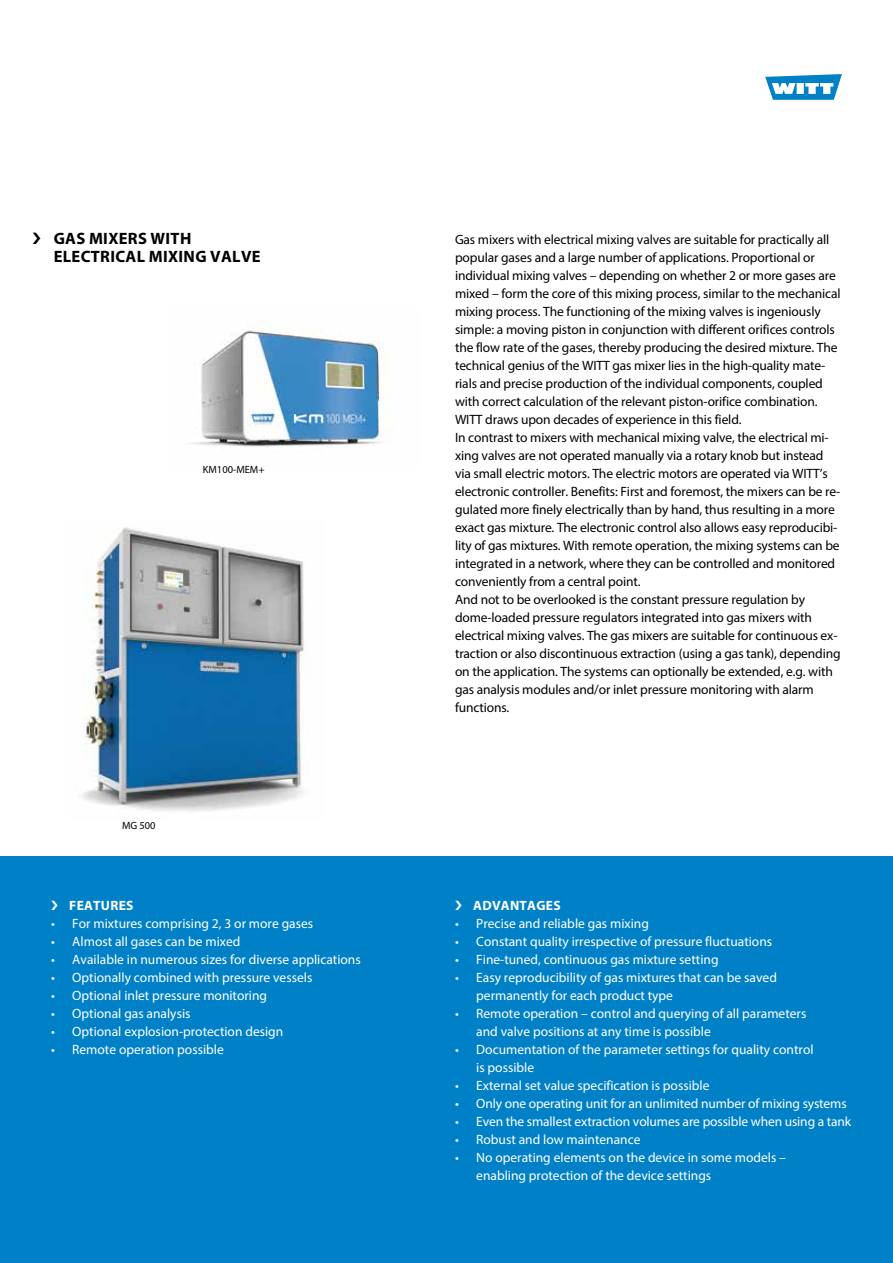
<style>
.page{position:relative;width:893px;height:1263px;background:#fff}
.page>*{position:absolute;margin:0;border:0;box-sizing:border-box;transform-origin:0 0}
.t1{font:700 16.5px/18px "Myriad Pro";letter-spacing:.02em;color:#000}
.t2{font:13.5px/18px "Myriad Pro";letter-spacing:-.01em;color:#000}
.t3{font:13.5px/18px "Myriad Pro";color:#fff}
.t4{font:700 13.5px "Myriad Pro";letter-spacing:.02em;color:#fff}
.t5{font:10.5px "Myriad Pro";color:#000}
</style>
<div class="page">
<img style="left:81px;top:527px;width:227px;height:284px">
<div style="left:0;top:857px;width:893px;height:406px;background:#0081c7"></div>
<svg style="left:765px;top:74px;width:77px;height:26px"></svg>
<img style="left:189px;top:328px;width:201px;height:119px">
<p class="t1" style="left:54px;top:229px;width:208px">GAS MIXERS WITH<br>ELECTRICAL MIXING VALVE</p>
<p class="t5" style="left:203px;top:463px;width:63px">KM100-MEM+</p>
<p class="t5" style="left:122px;top:819px;width:35px">MG 500</p>
<p class="t4" style="left:69px;top:896px;width:66px">FEATURES</p>
<p class="t3" style="left:51px;top:914px;width:264px">• For mixtures comprising 2, 3 or more gases</p>
<p class="t3" style="left:51px;top:932px;width:191px">• Almost all gases can be mixed</p>
<p class="t3" style="left:51px;top:950px;width:311px">• Available in numerous sizes for diverse applications</p>
<p class="t3" style="left:51px;top:968px;width:263px">• Optionally combined with pressure vessels</p>
<p class="t3" style="left:51px;top:986px;width:218px">• Optional inlet pressure monitoring</p>
<p class="t3" style="left:51px;top:1004px;width:141px">• Optional gas analysis</p>
<p class="t3" style="left:51px;top:1022px;width:234px">• Optional explosion-protection design</p>
<p class="t3" style="left:51px;top:1040px;width:174px">• Remote operation possible</p>
<p class="t2" style="left:455px;top:230px;width:387px">Gas mixers with electrical mixing valves are suitable for practically all popular gases and a large number of applications. Proportional or individual mixing valves – depending on whether 2 or more gases are mixed – form the core of this mixing process, similar to the mechanical mixing process. The functioning of the mixing valves is ingeniously simple: a moving piston in conjunction with different orifices controls the flow rate of the gases, thereby producing the desired mixture. The technical genius of the WITT gas mixer lies in the high-quality mate&shy;rials and precise production of the individual components, coupled with correct calculation of the relevant piston-orifice combination.<br>WITT draws upon decades of experience in this field.<br>In contrast to mixers with mechanical mixing valve, the electrical mi&shy;xing valves are not operated manually via a rotary knob but instead via small electric motors. The electric motors are operated via WITT’s electronic controller. Benefits: First and foremost, the mixers can be re&shy;gulated more finely electrically than by hand, thus resulting in a more exact gas mixture. The electronic control also allows easy reproducibi&shy;lity of gas mixtures. With remote operation, the mixing systems can be integrated in a network, where they can be controlled and monitored conveniently from a central point.<br>And not to be overlooked is the constant pressure regulation by dome-loaded pressure regulators integrated into gas mixers with electrical mixing valves. The gas mixers are suitable for continuous ex&shy;traction or also discontinuous extraction (using a gas tank), depending on the application. The systems can optionally be extended, e.g. with gas analysis modules and/or inlet pressure monitoring with alarm functions.</p>
<p class="t4" style="left:473px;top:896px;width:89px">ADVANTAGES</p>
<p class="t3" style="left:455px;top:914px;width:195px">• Precise and reliable gas mixing</p>
<p class="t3" style="left:455px;top:932px;width:319px">• Constant quality irrespective of pressure fluctuations</p>
<p class="t3" style="left:455px;top:950px;width:265px">• Fine-tuned, continuous gas mixture setting</p>
<p class="t3" style="left:476px;top:968px;width:302px;text-indent:-21px">• Easy reproducibility of gas mixtures that can be saved permanently for each product type</p>
<p class="t3" style="left:476px;top:1004px;width:332px;text-indent:-21px">• Remote operation – control and querying of all parameters and valve positions at any time is possible</p>
<p class="t3" style="left:476px;top:1040px;width:339px;text-indent:-21px">• Documentation of the parameter settings for quality control is possible</p>
<p class="t3" style="left:455px;top:1076px;width:256px">• External set value specification is possible</p>
<p class="t3" style="left:455px;top:1094px;width:393px">• Only one operating unit for an unlimited number of mixing systems</p>
<p class="t3" style="left:455px;top:1112px;width:398px">• Even the smallest extraction volumes are possible when using a tank</p>
<p class="t3" style="left:455px;top:1130px;width:187px">• Robust and low maintenance</p>
<p class="t3" style="left:476px;top:1148px;width:311px;text-indent:-21px">• No operating elements on the device in some models – enabling protection of the device settings</p>
</div>
